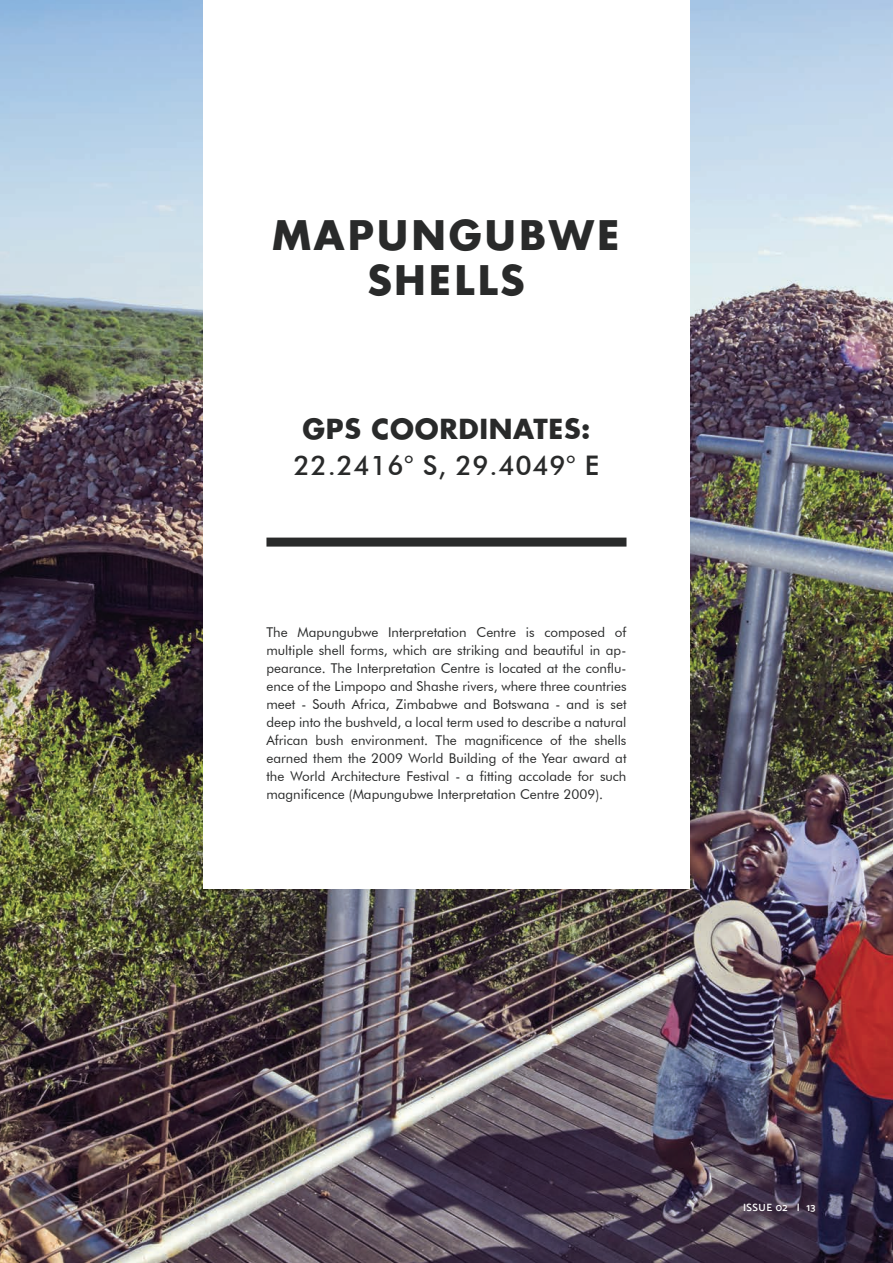
<style>
.page{position:relative;width:893px;height:1263px;background:#fff}
.page>*{position:absolute;margin:0;border:0;box-sizing:border-box;transform-origin:0 0}
.t1{font:39px/45px "Futura Maxi CG Bold";letter-spacing:.04em;color:#292a2a;text-align:center}
.t2{font:500 27px "Futura BT";letter-spacing:.025em;color:#292a2a}
.t3{font:700 27px "Futura";letter-spacing:.025em;color:#292a2a}
.t4{font:13.5px/18px "Futura BT";color:#292a2a;text-align:justify}
.t5{font:600 10.5px "Catamaran";letter-spacing:.05em;color:#fff}
</style>
<div class="page">
<img style="left:0;top:0;width:893px;height:1263px">
<div style="left:203px;top:0;width:486px;height:889px;background:#fff"></div>
<div style="left:266px;top:538px;width:360px;height:9px;background:#292a2a"></div>
<h1 class="t1" style="left:273px;top:213px;width:349px">MAPUNGUBWE<br>SHELLS</h1>
<h2 class="t3" style="left:302px;top:410px;width:290px">GPS COORDINATES:</h2>
<h2 class="t2" style="left:294px;top:449px;width:307px">22.2416° S, 29.4049° E</h2>
<p class="t4" style="left:266px;top:623px;width:361px">The Mapungubwe Interpretation Centre is composed of multiple shell forms, which are striking and beautiful in ap&shy;pearance. The Interpretation Centre is located at the conflu&shy;ence of the Limpopo and Shashe rivers, where three countries meet - South Africa, Zimbabwe and Botswana - and is set deep into the bushveld, a local term used to describe a natural African bush environment. The magnificence of the shells earned them the 2009 World Building of the Year award at the World Architecture Festival - a fitting accolade for such magnificence (Mapungubwe Interpretation Centre 2009).</p>
<p class="t5" style="left:743px;top:1201px;width:74px">ISSUE 02 | 13</p>
</div>
